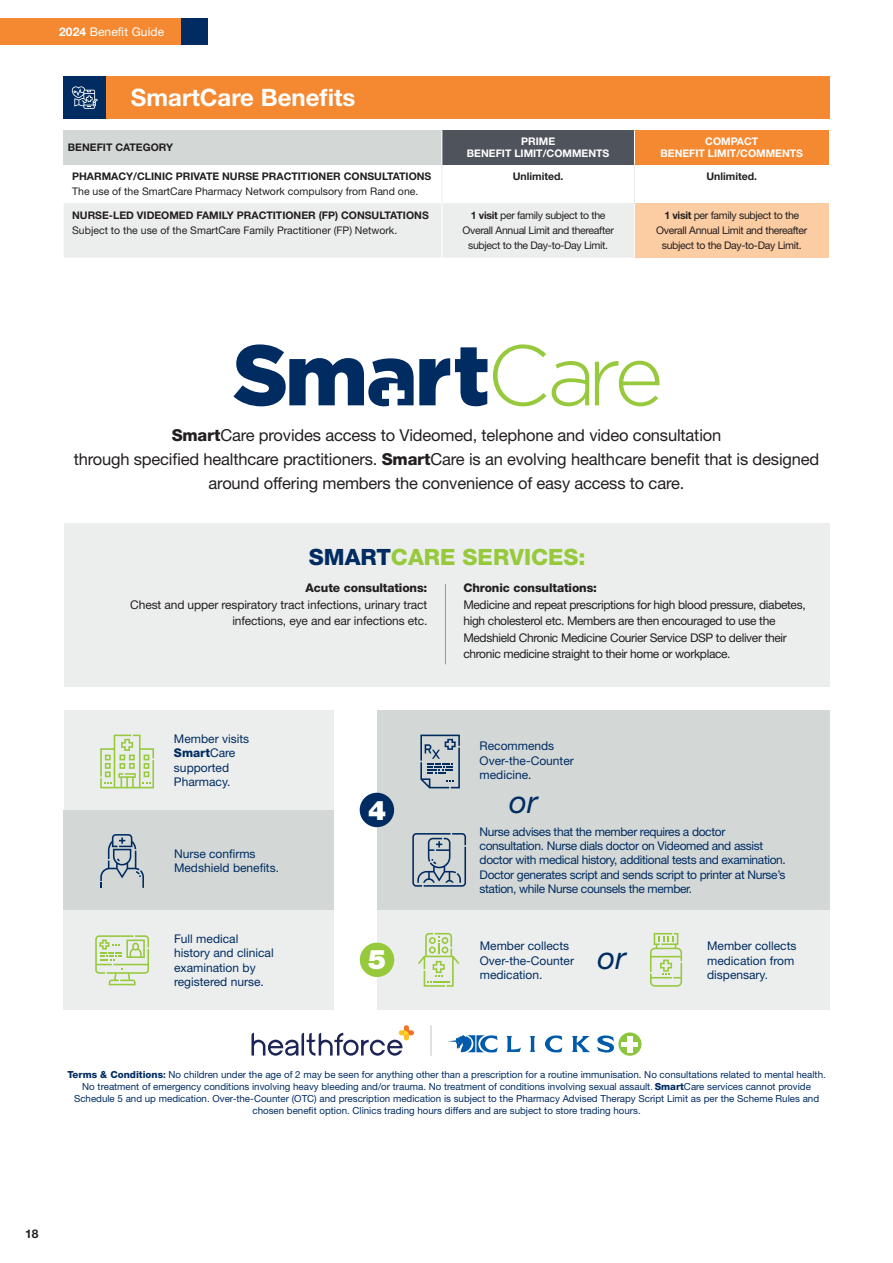
<style>
.page{position:relative;width:893px;height:1263px;background:#fff}
.page>*{position:absolute;margin:0;border:0;box-sizing:border-box;transform-origin:0 0}
.t1{font:italic 31.2px "Helvetica Neue LT Std";color:#002c62}
.t2{font:900 27px "Helvetica Neue LT Std";color:#fff}
.t3{font:700 24px "Helvetica Neue LT Std";color:#fff}
.t4{font:800 22.5px "Helvetica Neue LT Std";color:#96c93c}
.t5{font:16.5px/24px "Helvetica Neue LT Std";letter-spacing:-.01em;color:#231f20;text-align:center}
.t6{font:12px/14.4px "Helvetica Neue LT Std";color:#002c62}
.t7{font:12px/14.4px "Helvetica Neue LT Std";letter-spacing:-.02em;color:#002c62}
.t8{font:12px/16.5px "Helvetica Neue LT Std";letter-spacing:-.03em;color:#231f20}
.t9{font:12px/16.5px "Helvetica Neue LT Std";letter-spacing:-.01em;color:#231f20;text-align:right}
.t10{font:800 12px "Helvetica Neue LT Std";letter-spacing:-.01em;color:#231f20}
.t11{font:12px "Helvetica Neue LT Std";letter-spacing:.01em;color:#fff}
.t12{font:700 12px "Helvetica Neue LT Std";color:#231f20}
.t13{font:10.5px/15px "Helvetica Neue LT Std";letter-spacing:-.03em;color:#231f20;text-align:center}
.t14{font:700 10.5px "Helvetica Neue LT Std";color:#231f20}
.t15{font:10.5px "Helvetica Neue LT Std";color:#231f20}
.t16{font:700 10.5px/12.6px "Helvetica Neue LT Std";color:#fff;text-align:center}
.t17{font:9.75px/12px "Helvetica Neue LT Std";color:#002c62;text-align:center}
.s1{font-weight:700}
.s2{font-weight:800}
.s3{color:#002c62}
.s4{font-stretch:condensed}
</style>
<div class="page">
<div style="left:0;top:19px;width:182px;height:26px;background:#f58932"></div>
<div style="left:182px;top:19px;width:26px;height:26px;background:#002c62"></div>
<div style="left:64px;top:77px;width:42px;height:42px;background:#002c62"></div>
<div style="left:106px;top:77px;width:723px;height:42px;background:#f58932"></div>
<svg style="left:72px;top:86px;width:26px;height:23px"></svg>
<div style="left:64px;top:130px;width:378px;height:34px;background:#d3d8d6"></div>
<div style="left:442px;top:130px;width:192px;height:34px;background:#4f535c"></div>
<div style="left:634px;top:130px;width:195px;height:34px;background:#f58932"></div>
<div style="left:64px;top:203px;width:570px;height:55px;background:#eceeed"></div>
<div style="left:634px;top:203px;width:195px;height:55px;background:#fccca2"></div>
<hr style="left:441px;top:130px;width:1px;height:34px;background:#fff">
<hr style="left:634px;top:130px;width:1px;height:34px;background:#fff">
<hr style="left:441px;top:203px;width:1px;height:55px;background:#fff">
<hr style="left:634px;top:203px;width:1px;height:55px;background:#fff">
<hr style="left:441px;top:164px;width:1px;height:39px;background:#eceeed">
<hr style="left:634px;top:164px;width:1px;height:39px;background:#eceeed">
<div style="left:377px;top:910px;width:452px;height:100px;background:#eceeed"></div>
<div style="left:377px;top:710px;width:452px;height:200px;background:#d3d8d6"></div>
<div style="left:64px;top:910px;width:270px;height:100px;background:#eceeed"></div>
<div style="left:64px;top:523px;width:765px;height:164px;background:#eceeed"></div>
<svg style="left:493px;top:344px;width:166px;height:62px"></svg>
<svg style="left:233px;top:344px;width:254px;height:62px"></svg>
<hr style="left:445px;top:584px;width:1px;height:80px;background:#939598">
<div style="left:64px;top:710px;width:270px;height:100px;background:#eceeed"></div>
<div style="left:64px;top:810px;width:270px;height:100px;background:#d3d8d6"></div>
<svg style="left:100px;top:735px;width:54px;height:53px"></svg>
<svg style="left:100px;top:834px;width:44px;height:54px"></svg>
<svg style="left:95px;top:935px;width:54px;height:50px"></svg>
<svg style="left:420px;top:735px;width:40px;height:53px"></svg>
<svg style="left:412px;top:833px;width:54px;height:54px"></svg>
<svg style="left:418px;top:933px;width:41px;height:54px"></svg>
<div style="left:360px;top:793px;width:34px;height:34px;background:#002c62;border-radius:50%"></div>
<div style="left:360px;top:942px;width:34px;height:35px;background:#96c93c;border-radius:50%"></div>
<svg style="left:650px;top:933px;width:32px;height:54px"></svg>
<svg style="left:251px;top:1025px;width:163px;height:31px"></svg>
<svg style="left:506px;top:1036px;width:15px;height:16px"></svg>
<svg style="left:530px;top:1036px;width:5px;height:16px"></svg>
<svg style="left:545px;top:1035px;width:17px;height:18px"></svg>
<svg style="left:572px;top:1036px;width:18px;height:16px"></svg>
<svg style="left:597px;top:1035px;width:18px;height:18px"></svg>
<svg style="left:448px;top:1035px;width:50px;height:18px"></svg>
<svg style="left:618px;top:1032px;width:23px;height:24px"></svg>
<div style="left:627px;top:1036px;width:6px;height:16px;background:#fff"></div>
<hr style="left:621px;top:1042px;width:17px;height:4px;background:#fff">
<hr style="left:430px;top:1025px;width:2px;height:31px;background:#d3d8d6">
<p class="t11" style="left:59px;top:25px;width:107px"><span class="s1">2024</span> Benefit Guide</p>
<h3 class="t3" style="left:131px;top:83px;width:226px">SmartCare Benefits</h3>
<p class="t14" style="left:68px;top:141px;width:107px">BENEFIT CATEGORY</p>
<p class="t16" style="left:467px;top:135px;width:144px">PRIME<br>BENEFIT LIMIT/COMMENTS</p>
<p class="t16" style="left:660px;top:135px;width:144px">COMPACT<br>BENEFIT LIMIT/COMMENTS</p>
<p class="t14" style="left:72px;top:169px;width:361px">PHARMACY/CLINIC PRIVATE NURSE PRACTITIONER CONSULTATIONS</p>
<p class="t15" style="left:72px;top:185px;width:348px">The use of the SmartCare Pharmacy Network compulsory from Rand one.</p>
<p class="t14" style="left:513px;top:169px;width:52px">Unlimited.</p>
<p class="t14" style="left:706px;top:169px;width:52px">Unlimited.</p>
<p class="t14" style="left:72px;top:209px;width:358px">NURSE-LED VIDEOMED FAMILY PRACTITIONER (FP) CONSULTATIONS</p>
<p class="t15" style="left:72px;top:224px;width:327px">Subject to the use of the SmartCare Family Practitioner (FP) Network.</p>
<p class="t13" style="left:462px;top:208px;width:153px"><span class="s1">1 visit</span> per family subject to the<br>Overall Annual Limit and thereafter subject to the Day-to-Day Limit.</p>
<p class="t13" style="left:656px;top:208px;width:153px"><span class="s1">1 visit</span> per family subject to the<br>Overall Annual Limit and thereafter subject to the Day-to-Day Limit.</p>
<p class="t5" style="left:74px;top:422px;width:747px"><span class="s2">Smart</span>Care provides access to Videomed, telephone and video consultation<br>through specified healthcare practitioners. <span class="s2">Smart</span>Care is an evolving healthcare benefit that is designed around offering members the convenience of easy access to care.</p>
<h3 class="t4" style="left:309px;top:543px;width:278px"><span class="s3">SMART</span>CARE SERVICES:</h3>
<p class="t10" style="left:306px;top:581px;width:123px">Acute consultations:</p>
<p class="t9" style="left:130px;top:596px;width:299px">Chest and upper respiratory tract infections, urinary tract infections, eye and ear infections etc.</p>
<p class="t6" style="left:174px;top:731px;width:77px">Member visits<br><span class="s2">Smart</span>Care supported<br>Pharmacy.</p>
<p class="t6" style="left:174px;top:846px;width:106px">Nurse confirms<br>Medshield benefits.</p>
<h2 class="t2" style="left:368px;top:794px;width:20px">4</h2>
<p class="t10" style="left:463px;top:581px;width:135px">Chronic consultations:</p>
<p class="t8" style="left:463px;top:596px;width:344px">Medicine and repeat prescriptions for high blood pressure, diabetes, high cholesterol etc. Members are then encouraged to use the Medshield Chronic Medicine Courier Service DSP to deliver their chronic medicine straight to their home or workplace.</p>
<p class="t6" style="left:480px;top:738px;width:96px">Recommends<br>Over-the-Counter medicine.</p>
<h1 class="t1" style="left:509px;top:783px;width:30px">or</h1>
<p class="t7" style="left:480px;top:824px;width:308px">Nurse advises that the member requires a doctor consultation. Nurse dials doctor on Videomed and assist doctor with medical history, additional tests and examination.<br>Doctor generates script and sends script to printer at Nurse’s station, while Nurse counsels the member.</p>
<p class="t6" style="left:174px;top:931px;width:101px">Full medical history and clinical examination by registered nurse.</p>
<h2 class="t2" style="left:368px;top:943px;width:20px">5</h2>
<p class="t6" style="left:707px;top:938px;width:91px">Member collects medication from dispensary.</p>
<p class="t6" style="left:480px;top:938px;width:96px">Member collects<br>Over-the-Counter medication.</p>
<h1 class="t1" style="left:597px;top:939px;width:30px">or</h1>
<p class="t17" style="left:67px;top:1068px;width:760px"><span class="s2">Terms &amp; Conditions</span><span class="s1">:</span> No children under the age of 2 may be seen for anything other than a prescription for a routine immunisation. No consultations related to mental health.<br>No treatment of emergency conditions involving heavy bleeding and/or trauma. No treatment of conditions involving sexual assault<span class="s4">.</span> <span class="s2">Smart</span>Care services cannot provide Schedule 5 and up medication. Over-the-Counter (OTC) and prescription medication is subject to the Pharmacy Advised Therapy Script Limit as per the Scheme Rules and chosen benefit option. Clinics trading hours differs and are subject to store trading hours.</p>
<p class="t12" style="left:25px;top:1226px;width:15px">18</p>
</div>
